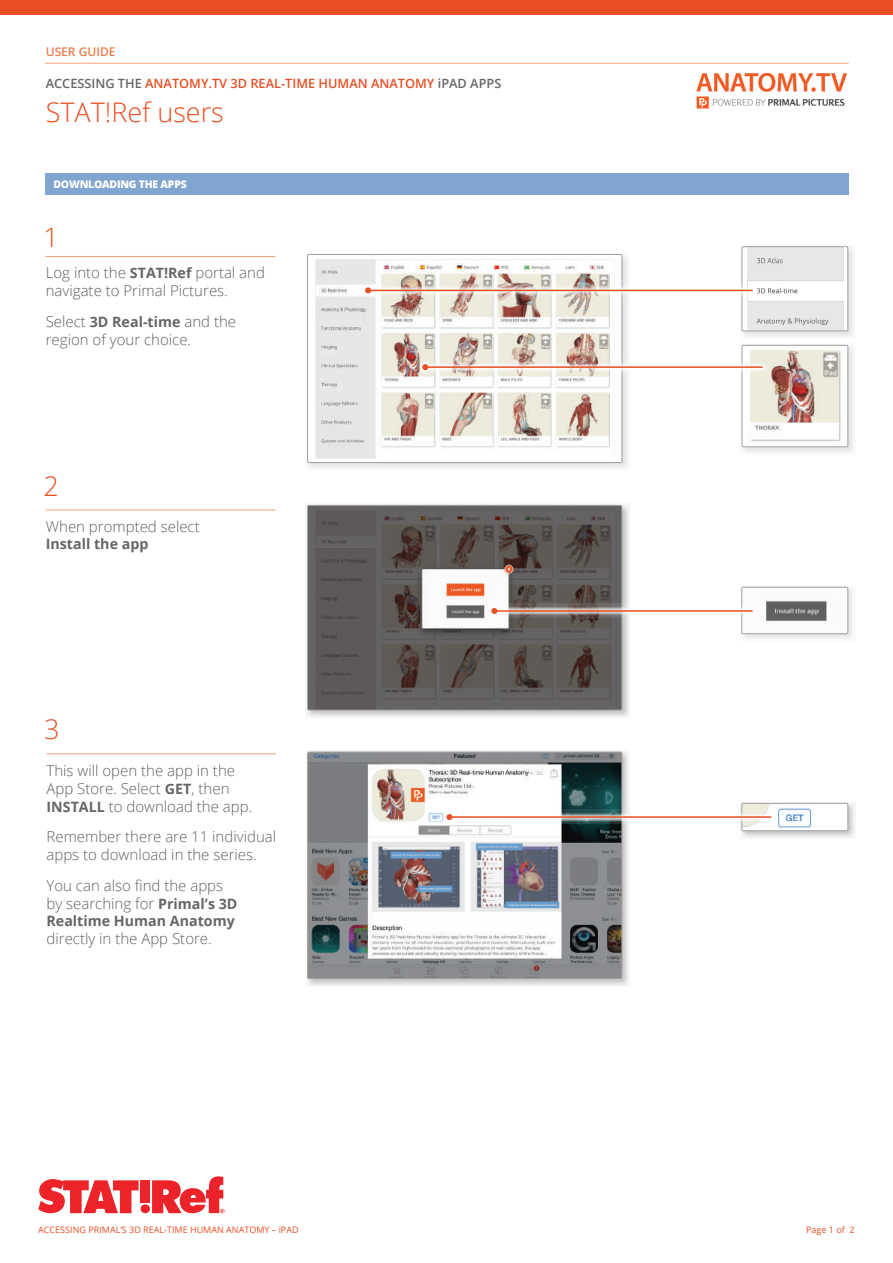
<style>
.page{position:relative;width:893px;height:1263px;background:#fff}
.page>*{position:absolute;margin:0;border:0;box-sizing:border-box;transform-origin:0 0}
.t1{font:300 27px "Open Sans";color:#e84f24}
.t2{font:300 15px/18px "Open Sans";color:#62605f}
.t3{font:700 14.25px "Open Sans";color:#686665}
.t4{font:600 12.75px "Open Sans";color:#e84f24}
.t5{font:600 12px "Open Sans";color:#ee7c4d}
.t6{font:800 10.5px "Open Sans";letter-spacing:-.025em;color:#fff}
.t7{font:9px "Open Sans";color:#e84f24}
.s1{color:#686665}
.s2{font-weight:700;font-size:14.25px;color:#686665}
</style>
<div class="page">
<div style="left:0;top:0;width:893px;height:15px;background:#e84f24"></div>
<svg style="left:45px;top:62px;width:804px;height:1px"></svg>
<hr style="left:45px;top:63px;width:804px;height:1px;background:#f3a47e">
<hr style="left:46px;top:256px;width:229px;height:1px;background:#f3a47e">
<hr style="left:46px;top:509px;width:229px;height:1px;background:#f3a47e">
<hr style="left:47px;top:753px;width:229px;height:1px;background:#f3a47e">
<div style="left:45px;top:174px;width:804px;height:21px;background:#80a5d1"></div>
<svg style="left:307px;top:504px;width:323px;height:213px"></svg>
<img style="left:309px;top:507px;width:311px;height:201px">
<div style="left:307px;top:505px;width:315px;height:205px;border:1px solid #a29f9e;border-radius:2px"></div>
<svg style="left:308px;top:255px;width:320px;height:213px;fill:#eee"></svg>
<img style="left:309px;top:256px;width:311px;height:203px">
<div style="left:307px;top:254px;width:315px;height:209px;border:1px solid #a29f9e;border-radius:2px"></div>
<svg style="left:307px;top:751px;width:322px;height:235px;background:#dad9d9"></svg>
<img style="left:309px;top:754px;width:311px;height:223px">
<div style="left:307px;top:752px;width:315px;height:227px;border:1px solid #a29f9e;border-radius:2px"></div>
<svg style="left:741px;top:802px;width:114px;height:36px"></svg>
<img style="left:744px;top:805px;width:102px;height:24px">
<div style="left:742px;top:803px;width:106px;height:28px;border:1px solid #a29f9e;border-radius:2px"></div>
<svg style="left:741px;top:246px;width:113px;height:91px"></svg>
<img style="left:744px;top:249px;width:102px;height:80px">
<div style="left:742px;top:247px;width:106px;height:84px;border:1px solid #a29f9e;border-radius:2px"></div>
<svg style="left:741px;top:586px;width:112px;height:53px"></svg>
<img style="left:744px;top:589px;width:102px;height:43px">
<div style="left:742px;top:587px;width:106px;height:47px;border:1px solid #a29f9e;border-radius:2px"></div>
<svg style="left:741px;top:344px;width:112px;height:109px"></svg>
<img style="left:744px;top:347px;width:102px;height:98px">
<div style="left:742px;top:345px;width:106px;height:102px;border:1px solid #a29f9e;border-radius:2px"></div>
<svg style="left:487px;top:604px;width:270px;height:14px"></svg>
<hr style="left:494px;top:610px;width:259px;height:2px;background:#e84f24">
<svg style="left:491px;top:608px;width:6px;height:6px"></svg>
<svg style="left:442px;top:810px;width:333px;height:14px"></svg>
<hr style="left:449px;top:816px;width:322px;height:2px;background:#e84f24">
<svg style="left:446px;top:814px;width:6px;height:6px"></svg>
<svg style="left:361px;top:283px;width:396px;height:14px"></svg>
<hr style="left:368px;top:290px;width:385px;height:1px;background:#e84f24">
<svg style="left:365px;top:287px;width:6px;height:6px"></svg>
<svg style="left:418px;top:360px;width:348px;height:14px"></svg>
<hr style="left:425px;top:366px;width:338px;height:2px;background:#e84f24">
<svg style="left:422px;top:364px;width:6px;height:6px"></svg>
<svg style="left:38px;top:1179px;width:101px;height:34px"></svg>
<div style="left:141px;top:1204px;width:9px;height:9px;background:#ec2328;border-radius:50%"></div>
<div style="left:141px;top:1180px;width:9px;height:23px;background:#ec2328"></div>
<svg style="left:152px;top:1176px;width:73px;height:37px"></svg>
<img style="left:696px;top:73px;width:151px;height:36px">
<p class="t5" style="left:46px;top:43px;width:71px">USER GUIDE</p>
<p class="t4" style="left:46px;top:75px;width:457px"><span class="s1">ACCESSING THE</span> ANATOMY.TV 3D REAL-TIME HUMAN ANATOMY <span class="s1">iPAD APPS</span></p>
<h1 class="t1" style="left:46px;top:94px;width:180px">STAT!Ref users</h1>
<p class="t6" style="left:54px;top:176px;width:135px">DOWNLOADING THE APPS</p>
<h1 class="t1" style="left:43px;top:218px;width:17px">1</h1>
<p class="t2" style="left:46px;top:263px;width:221px">Log into the <span class="s2">STAT!Ref</span> portal and navigate to Primal Pictures.</p>
<p class="t2" style="left:46px;top:312px;width:192px">Select <span class="s2">3D Real-time</span> and the region of your choice.</p>
<h1 class="t1" style="left:43px;top:468px;width:17px">2</h1>
<p class="t2" style="left:46px;top:517px;width:156px">When prompted select</p>
<p class="t3" style="left:46px;top:534px;width:104px">Install the app</p>
<h1 class="t1" style="left:44px;top:711px;width:17px">3</h1>
<p class="t2" style="left:47px;top:761px;width:207px">This will open the app in the<br>App Store. Select <span class="s2">GET</span>, then<br><span class="s2">INSTALL</span> to download the app.</p>
<p class="t2" style="left:47px;top:827px;width:231px">Remember there are 11 individual apps to download in the series.</p>
<p class="t2" style="left:47px;top:876px;width:192px">You can also find the apps by searching for <span class="s2">Primal’s 3D</span></p>
<p class="t3" style="left:47px;top:911px;width:190px">Realtime Human Anatomy</p>
<p class="t2" style="left:47px;top:929px;width:167px">directly in the App Store.</p>
<p class="t7" style="left:38px;top:1224px;width:262px">ACCESSING PRIMAL’S 3D REAL-TIME HUMAN ANATOMY – iPAD</p>
<p class="t7" style="left:806px;top:1224px;width:50px">Page 1 of 2</p>
</div>
